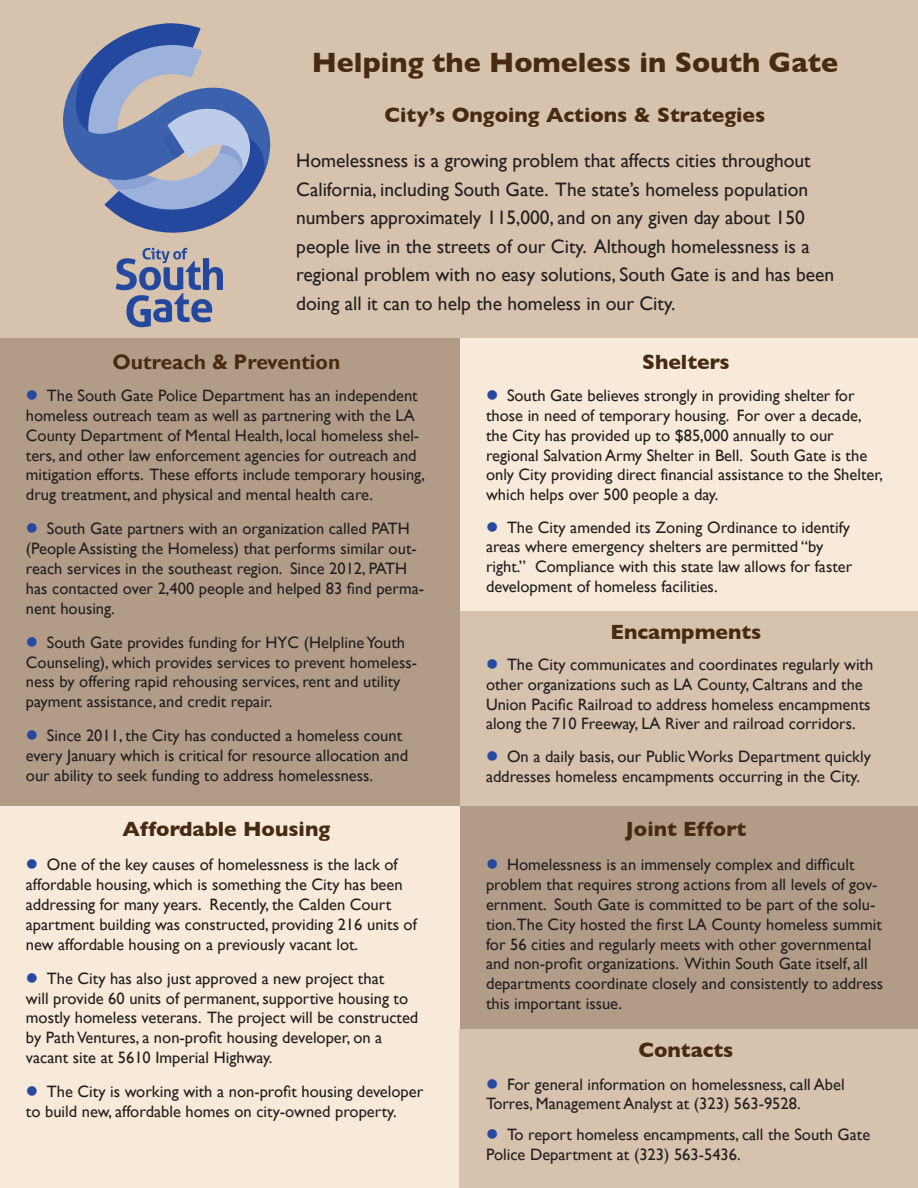
<style>
.page{position:relative;width:918px;height:1188px;background:#fff}
.page>*{position:absolute;margin:0;border:0;box-sizing:border-box;transform-origin:0 0}
.t1{font:700 28.5px "Gill Sans";color:#472a14}
.t2{font:700 21px "Gill Sans";color:#472a14}
.t3{font:700 21px "Gill Sans";color:#472a14}
.t4{font:19.5px/28.5px "Gill Sans";color:#231f20}
.t5{font:16.5px/19.8px "Gill Sans";color:#231f20}
.t6{font:16.5px/19.8px "Gill Sans";color:#231f20}
.s1{color:#27489f}
</style>
<div class="page">
<div style="left:0;top:0;width:918px;height:338px;background:#d6c2ad"></div>
<div style="left:460px;top:801px;width:458px;height:229px;background:#b29c87"></div>
<div style="left:460px;top:611px;width:458px;height:195px;background:#d6c2ad"></div>
<div style="left:0;top:801px;width:460px;height:387px;background:#f7ead8"></div>
<div style="left:460px;top:338px;width:458px;height:273px;background:#f7ead8"></div>
<div style="left:0;top:338px;width:460px;height:468px;background:#b29c87"></div>
<div style="left:460px;top:1030px;width:458px;height:158px;background:#d6c2ad"></div>
<svg style="left:63px;top:23px;width:208px;height:304px"></svg>
<p class="t1" style="left:312px;top:40px;width:528px">Helping the Homeless in South Gate</p>
<p class="t2" style="left:385px;top:99px;width:382px">City’s Ongoing Actions &amp; Strategies</p>
<p class="t4" style="left:296px;top:146px;width:540px">Homelessness is a growing problem that affects cities throughout California, including South Gate. The state’s homeless population numbers approximately 115,000, and on any given day about 150 people live in the streets of our City. Although homelessness is a regional problem with no easy solutions, South Gate is and has been doing all it can to help the homeless in our City.</p>
<p class="t3" style="left:113px;top:349px;width:229px">Outreach &amp; Prevention</p>
<p class="t6" style="left:26px;top:386px;width:401px"><span class="s1">●</span> The South Gate Police Department has an independent homeless outreach team as well as partnering with the LA County Department of Mental Health, local homeless shel&shy;ters, and other law enforcement agencies for outreach and mitigation efforts. These efforts include temporary housing, drug treatment, and physical and mental health care.</p>
<p class="t5" style="left:26px;top:519px;width:400px"><span class="s1">●</span> South Gate partners with an organization called PATH (People Assisting the Homeless) that performs similar out&shy;reach services in the southeast region. Since 2012, PATH has contacted over 2,400 people and helped 83 find perma&shy;nent housing.</p>
<p class="t5" style="left:26px;top:632px;width:393px"><span class="s1">●</span> South Gate provides funding for HYC (Helpline Youth Counseling), which provides services to prevent homeless&shy;ness by offering rapid rehousing services, rent and utility payment assistance, and credit repair.</p>
<p class="t5" style="left:26px;top:726px;width:384px"><span class="s1">●</span> Since 2011, the City has conducted a homeless count every January which is critical for resource allocation and our ability to seek funding to address homelessness.</p>
<p class="t2" style="left:123px;top:812px;width:209px">Affordable Housing</p>
<p class="t5" style="left:26px;top:855px;width:392px"><span class="s1">●</span> One of the key causes of homelessness is the lack of affordable housing, which is something the City has been addressing for many years. Recently, the Calden Court apartment building was constructed, providing 216 units of new affordable housing on a previously vacant lot.</p>
<p class="t5" style="left:26px;top:968px;width:394px"><span class="s1">●</span> The City has also just approved a new project that<br>will provide 60 units of permanent, supportive housing to mostly homeless veterans. The project will be constructed by Path Ventures, a non-profit housing developer, on a vacant site at 5610 Imperial Highway.</p>
<p class="t5" style="left:26px;top:1082px;width:399px"><span class="s1">●</span> The City is working with a non-profit housing developer to build new, affordable homes on city-owned property.</p>
<p class="t2" style="left:642px;top:345px;width:89px">Shelters</p>
<p class="t5" style="left:486px;top:385px;width:398px"><span class="s1">●</span> South Gate believes strongly in providing shelter for those in need of temporary housing. For over a decade, the City has provided up to $85,000 annually to our regional Salvation Army Shelter in Bell. South Gate is the only City providing direct financial assistance to the Shelter, which helps over 500 people a day.</p>
<p class="t5" style="left:486px;top:517px;width:368px"><span class="s1">●</span> The City amended its Zoning Ordinance to identify areas where emergency shelters are permitted “by right.” Compliance with this state law allows for faster development of homeless facilities.</p>
<p class="t2" style="left:611px;top:616px;width:152px">Encampments</p>
<p class="t5" style="left:486px;top:654px;width:389px"><span class="s1">●</span> The City communicates and coordinates regularly with other organizations such as LA County, Caltrans and the Union Pacific Railroad to address homeless encampments along the 710 Freeway, LA River and railroad corridors.</p>
<p class="t5" style="left:486px;top:746px;width:386px"><span class="s1">●</span> On a daily basis, our Public Works Department quickly addresses homeless encampments occurring in the City.</p>
<p class="t2" style="left:626px;top:812px;width:122px">Joint Effort</p>
<p class="t5" style="left:486px;top:855px;width:399px"><span class="s1">●</span> Homelessness is an immensely complex and difficult problem that requires strong actions from all levels of gov&shy;ernment. South Gate is committed to be part of the solu&shy;tion.The City hosted the first LA County homeless summit for 56 cities and regularly meets with other governmental and non-profit organizations. Within South Gate itself, all departments coordinate closely and consistently to address this important issue.</p>
<p class="t2" style="left:638px;top:1033px;width:96px">Contacts</p>
<p class="t6" style="left:486px;top:1074px;width:360px"><span class="s1">●</span> For general information on homelessness, call Abel<br>Torres, Management Analyst at (323) 563-9528.</p>
<p class="t6" style="left:486px;top:1125px;width:386px"><span class="s1">●</span> To report homeless encampments, call the South Gate<br>Police Department at (323) 563-5436.</p>
</div>
